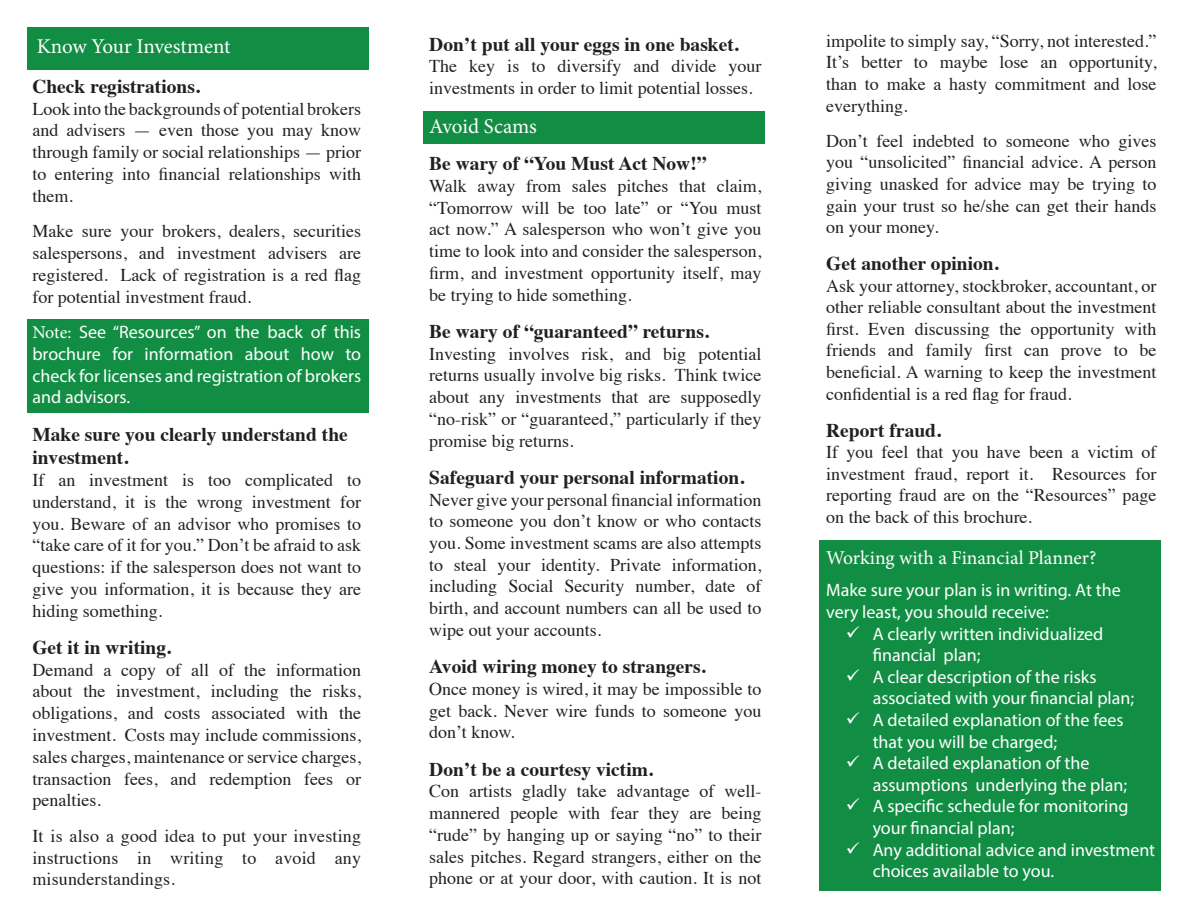
<style>
.page{position:relative;width:1188px;height:918px;background:#fff}
.page>*{position:absolute;margin:0;border:0;box-sizing:border-box;transform-origin:0 0}
.t1{font:21px "Minion Pro";letter-spacing:-.01em;color:#fff}
.t2{font:700 19.5px/23.5px "Times";color:#231f20}
.t3{font:19.5px "Minion Pro";color:#fff}
.t4{font:18px/21.8px "Times";color:#231f20;text-align:justify}
.t5{font:18px/21.6px "Myriad Pro";color:#fff}
.s1{font-family:"Minion Pro"}
</style>
<div class="page">
<div style="left:423px;top:111px;width:342px;height:33px;background:#128e44"></div>
<div style="left:819px;top:540px;width:342px;height:351px;background:#128e44"></div>
<div style="left:27px;top:319px;width:342px;height:93px;background:#128e44"></div>
<div style="left:27px;top:27px;width:342px;height:42px;background:#128e44"></div>
<p class="t1" style="left:37px;top:32px;width:195px">Know Your Investment</p>
<p class="t2" style="left:32px;top:72px;width:169px">Check registrations.</p>
<p class="t4" style="left:32px;top:96px;width:330px">Look into the backgrounds of potential brokers and advisers — even those you may know through family or social relationships — prior to entering into financial relationships with them.</p>
<p class="t4" style="left:32px;top:219px;width:330px">Make sure your brokers, dealers, securities salespersons, and investment advisers are registered. Lack of registration is a red flag for potential investment fraud.</p>
<p class="t5" style="left:32px;top:321px;width:330px;text-align:justify"><span class="s1">Note:</span> See “Resources” on the back of this brochure for information about how to check for licenses and registration of brokers and advisors.</p>
<p class="t2" style="left:32px;top:420px;width:317px">Make sure you clearly understand the investment.</p>
<p class="t4" style="left:32px;top:468px;width:330px">If an investment is too complicated to understand, it is the wrong investment for you. Beware of an advisor who promises to “take care of it for you.” Don’t be afraid to ask questions: if the salesperson does not want to give you information, it is because they are hiding something.</p>
<p class="t2" style="left:32px;top:633px;width:140px">Get it in writing.</p>
<p class="t4" style="left:32px;top:657px;width:330px">Demand a copy of all of the information about the investment, including the risks, obligations, and costs associated with the investment. Costs may include commissions, sales charges, maintenance or service charges, transaction fees, and redemption fees or penalties.</p>
<p class="t4" style="left:32px;top:823px;width:330px">It is also a good idea to put your investing instructions in writing to avoid any misunderstandings.</p>
<p class="t2" style="left:429px;top:30px;width:311px">Don’t put all your eggs in one basket.</p>
<p class="t4" style="left:429px;top:54px;width:334px">The key is to diversify and divide your investments in order to limit potential losses.</p>
<p class="t1" style="left:429px;top:112px;width:109px">Avoid Scams</p>
<p class="t2" style="left:429px;top:150px;width:279px">Be wary of “You Must Act Now!”</p>
<p class="t4" style="left:429px;top:174px;width:334px">Walk away from sales pitches that claim, “Tomorrow will be too late” or “You must act now.” A salesperson who won’t give you time to look into and consider the salesperson, firm, and investment opportunity itself, may be trying to hide something.</p>
<p class="t2" style="left:429px;top:317px;width:281px">Be wary of “guaranteed” returns.</p>
<p class="t4" style="left:429px;top:341px;width:334px">Investing involves risk, and big potential returns usually involve big risks. Think twice about any investments that are supposedly “no-risk” or “guaranteed,” particularly if they promise big returns.</p>
<p class="t2" style="left:429px;top:463px;width:316px">Safeguard your personal information.</p>
<p class="t4" style="left:429px;top:487px;width:334px">Never give your personal financial information to someone you don’t know or who contacts you. Some investment scams are also attempts to steal your identity. Private information, including Social Security number, date of birth, and account numbers can all be used to wipe out your accounts.</p>
<p class="t2" style="left:429px;top:653px;width:278px">Avoid wiring money to strangers.</p>
<p class="t4" style="left:429px;top:676px;width:334px">Once money is wired, it may be impossible to get back. Never wire funds to someone you don’t know.</p>
<p class="t2" style="left:429px;top:755px;width:225px">Don’t be a courtesy victim.</p>
<p class="t4" style="left:429px;top:779px;width:334px">Con artists gladly take advantage of well&shy;mannered people with fear they are being “rude” by hanging up or saying “no” to their sales pitches. Regard strangers, either on the phone or at your door, with caution. It is not</p>
<p class="t4" style="left:826px;top:28px;width:332px">impolite to simply say, “Sorry, not interested.” It’s better to maybe lose an opportunity, than to make a hasty commitment and lose everything.</p>
<p class="t4" style="left:826px;top:128px;width:332px">Don’t feel indebted to someone who gives you “unsolicited” financial advice. A person giving unasked for advice may be trying to gain your trust so he/she can get their hands on your money.</p>
<p class="t2" style="left:826px;top:250px;width:174px">Get another opinion.</p>
<p class="t4" style="left:826px;top:273px;width:332px">Ask your attorney, stockbroker, accountant, or other reliable consultant about the investment first. Even discussing the opportunity with friends and family first can prove to be beneficial. A warning to keep the investment confidential is a red flag for fraud.</p>
<p class="t2" style="left:826px;top:416px;width:116px">Report fraud.</p>
<p class="t4" style="left:826px;top:440px;width:332px">If you feel that you have been a victim of investment fraud, report it. Resources for reporting fraud are on the “Resources” page on the back of this brochure.</p>
<p class="t3" style="left:826px;top:545px;width:272px">Working with a Financial Planner?</p>
<p class="t5" style="left:826px;top:579px;width:296px">Make sure your plan is in writing. At the very least, you should receive:</p>
<p class="t5" style="left:873px;top:622px;width:232px">A clearly written individualized financial plan;</p>
<p class="t5" style="left:873px;top:666px;width:263px">A clear description of the risks associated with your financial plan;</p>
<p class="t5" style="left:873px;top:709px;width:252px">A detailed explanation of the fees that you will be charged;</p>
<p class="t5" style="left:873px;top:752px;width:256px">A detailed explanation of the assumptions underlying the plan;</p>
<p class="t5" style="left:873px;top:795px;width:257px">A specific schedule for monitoring your financial plan;</p>
<p class="t5" style="left:873px;top:838px;width:284px">Any additional advice and investment choices available to you.</p>
</div>
